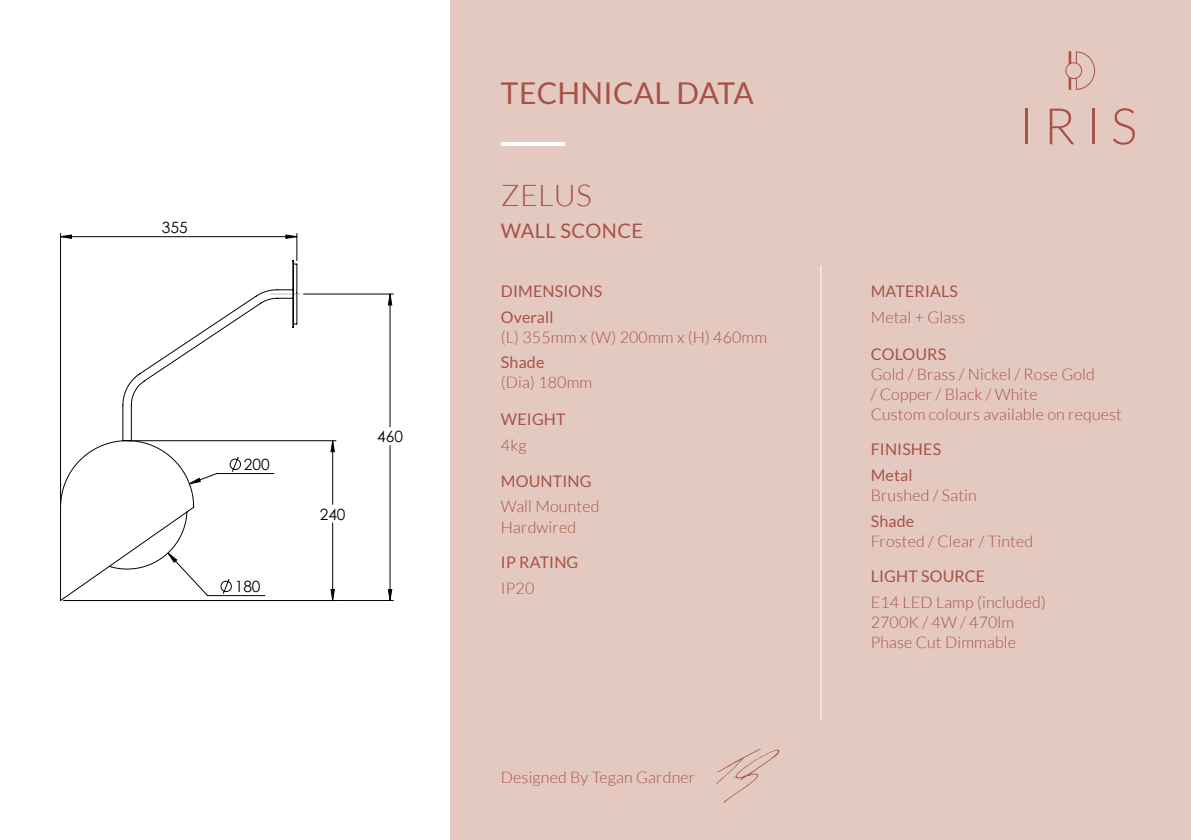
<style>
.page{position:relative;width:1191px;height:840px;background:#fff}
.page>*{position:absolute;margin:0;border:0;box-sizing:border-box;transform-origin:0 0}
.t1{font:30px "Lato";letter-spacing:.01em;color:#a75248}
.t2{font:300 30px "Lato";letter-spacing:.01em;color:#a75248}
.t3{font:20px "Lato";letter-spacing:.02em;color:#a75248}
.t4{font:300 16px/20px "Lato";letter-spacing:.01em;color:#a75248}
.t5{font:16px/25.6px "Lato";letter-spacing:.01em;color:#a75248}
.t6{font:15.6px "Century Gothic";color:#040503}
</style>
<div class="page">
<div style="left:451px;top:0;width:740px;height:839px;background:#e4c9c0"></div>
<hr style="left:501px;top:142px;width:63px;height:4px;background:#fff">
<hr style="left:1024px;top:109px;width:3px;height:35px;background:#a75248">
<svg style="left:1049px;top:109px;width:25px;height:35px"></svg>
<hr style="left:1091px;top:109px;width:3px;height:35px;background:#a75248">
<svg style="left:1113px;top:108px;width:21px;height:37px"></svg>
<svg style="left:1065px;top:51px;width:30px;height:39px"></svg>
<hr style="left:820px;top:265px;width:1px;height:455px;background:#fff">
<img style="left:716px;top:748px;width:64px;height:55px">
<svg style="left:61px;top:235px;width:331px;height:365px"></svg>
<svg style="left:60px;top:260px;width:237px;height:341px"></svg>
<p class="t6" style="left:162px;top:217px;width:27px">355</p>
<p class="t6" style="left:244px;top:453px;width:27px">200</p>
<p class="t6" style="left:235px;top:575px;width:27px">180</p>
<p class="t6" style="left:320px;top:502px;width:27px">240</p>
<p class="t6" style="left:377px;top:425px;width:27px">460</p>
<h1 class="t1" style="left:501px;top:76px;width:254px">TECHNICAL DATA</h1>
<h1 class="t2" style="left:501px;top:179px;width:92px">ZELUS</h1>
<p class="t3" style="left:501px;top:219px;width:144px">WALL SCONCE</p>
<p class="t5" style="left:501px;top:278px;width:103px">DIMENSIONS<br>Overall</p>
<p class="t4" style="left:501px;top:327px;width:268px">(L) 355mm x (W) 200mm x (H) 460mm</p>
<p class="t5" style="left:501px;top:349px;width:45px">Shade</p>
<p class="t4" style="left:501px;top:372px;width:93px">(Dia) 180mm</p>
<p class="t5" style="left:501px;top:406px;width:66px">WEIGHT</p>
<p class="t4" style="left:501px;top:435px;width:27px">4kg</p>
<p class="t5" style="left:501px;top:468px;width:92px">MOUNTING</p>
<p class="t4" style="left:501px;top:496px;width:100px">Wall Mounted<br>Hardwired</p>
<p class="t5" style="left:501px;top:549px;width:79px">IP RATING</p>
<p class="t4" style="left:501px;top:578px;width:35px">IP20</p>
<p class="t4" style="left:501px;top:767px;width:196px">Designed By Tegan Gardner</p>
<p class="t5" style="left:870px;top:278px;width:89px">MATERIALS</p>
<p class="t4" style="left:870px;top:307px;width:96px">Metal + Glass</p>
<p class="t5" style="left:870px;top:341px;width:77px">COLOURS</p>
<p class="t4" style="left:870px;top:364px;width:253px">Gold / Brass / Nickel / Rose Gold<br>/ Copper / Black / White<br>Custom colours available on request</p>
<p class="t5" style="left:870px;top:436px;width:72px">FINISHES<br>Metal</p>
<p class="t4" style="left:870px;top:485px;width:108px">Brushed / Satin</p>
<p class="t5" style="left:870px;top:508px;width:45px">Shade</p>
<p class="t4" style="left:870px;top:531px;width:164px">Frosted / Clear / Tinted</p>
<p class="t5" style="left:870px;top:563px;width:116px">LIGHT SOURCE</p>
<p class="t4" style="left:870px;top:592px;width:177px">E14 LED Lamp (included)<br>2700K / 4W / 470lm<br>Phase Cut Dimmable</p>
</div>
